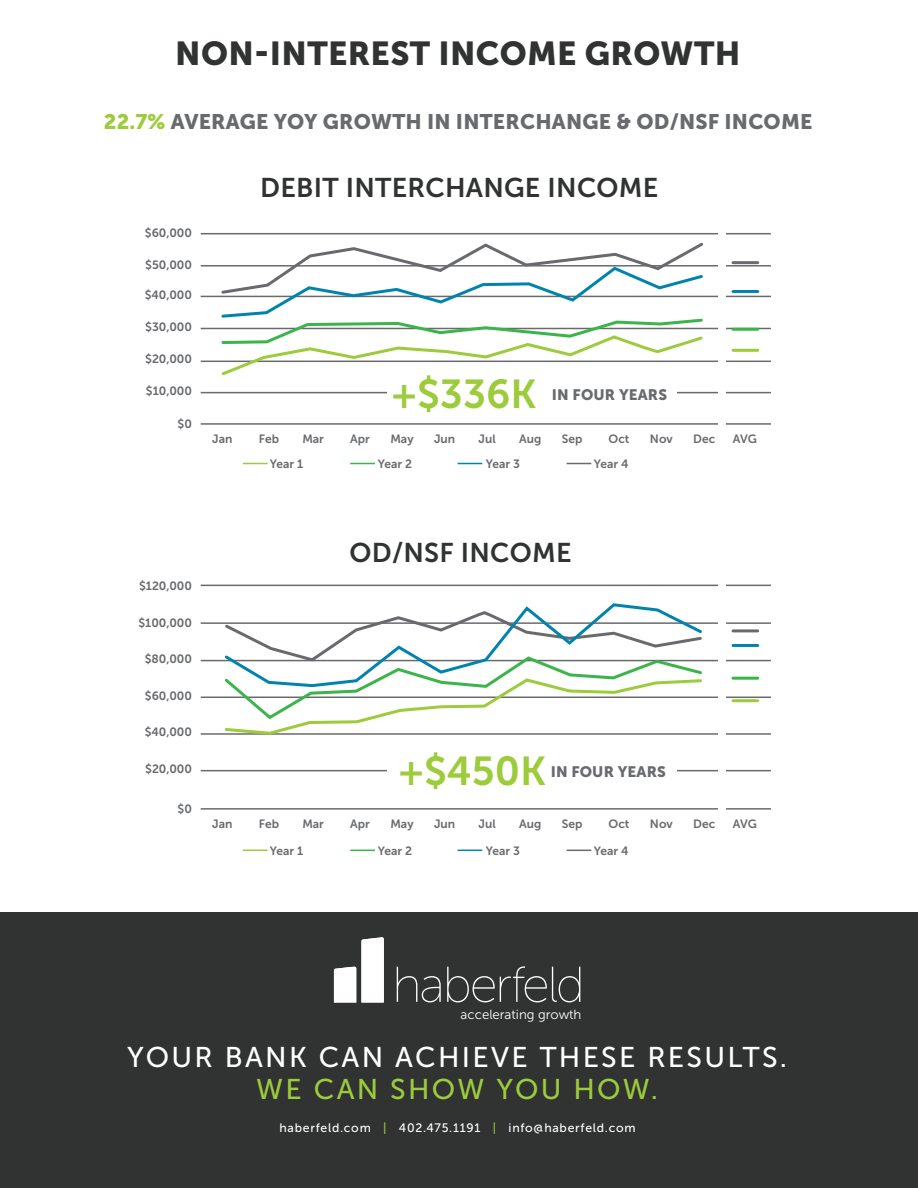
<style>
.page{position:relative;width:918px;height:1188px;background:#fff}
.page>*{position:absolute;margin:0;border:0;box-sizing:border-box;transform-origin:0 0}
.t1{font:40.2px "Museo Sans 700";color:#9ccb3b}
.t2{font:33px "Museo Sans 900";letter-spacing:.01em;color:#313232}
.t3{font:28.5px/31.5px "Museo Sans 500";letter-spacing:.08em;color:#fff;text-align:center}
.t4{font:27px "Museo Sans 700";letter-spacing:.01em;color:#313232}
.t5{font:21px "Museo Sans 900";letter-spacing:.01em;color:#686a6d}
.t6{font:15.15px "Museo Sans 900";letter-spacing:.01em;color:#686a6d}
.t7{font:13.2px "Museo Sans 300";color:#fff}
.t8{font:12.15px "Museo Sans 500";letter-spacing:.06em;color:#fff}
.t9{font:12px "Museo Sans 700";color:#686a6d}
.s1{color:#9ccb3b}
</style>
<div class="page">
<hr style="left:201px;top:423px;width:570px;height:2px;background:#686a6d">
<hr style="left:201px;top:392px;width:570px;height:1px;background:#686a6d">
<hr style="left:201px;top:361px;width:570px;height:1px;background:#686a6d">
<hr style="left:201px;top:328px;width:570px;height:1px;background:#686a6d">
<hr style="left:201px;top:296px;width:570px;height:1px;background:#686a6d">
<hr style="left:201px;top:265px;width:570px;height:2px;background:#686a6d">
<hr style="left:201px;top:233px;width:570px;height:1px;background:#686a6d">
<svg style="left:219px;top:242px;width:487px;height:134px"></svg>
<hr style="left:733px;top:349px;width:25px;height:3px;background:#9ccb3b">
<hr style="left:733px;top:328px;width:25px;height:3px;background:#3ab54a">
<hr style="left:733px;top:290px;width:25px;height:3px;background:#0084ad">
<hr style="left:733px;top:261px;width:25px;height:3px;background:#686a6d">
<div style="left:719px;top:220px;width:7px;height:232px;background:#fff"></div>
<div style="left:388px;top:377px;width:289px;height:33px;background:#fff"></div>
<div style="left:0;top:913px;width:918px;height:275px;background:#313232"></div>
<svg style="left:334px;top:937px;width:50px;height:66px"></svg>
<svg style="left:397px;top:967px;width:44px;height:35px"></svg>
<svg style="left:447px;top:966px;width:133px;height:36px"></svg>
<svg style="left:243px;top:463px;width:25px;height:1px"></svg>
<svg style="left:350px;top:463px;width:25px;height:1px"></svg>
<svg style="left:458px;top:463px;width:24px;height:1px"></svg>
<svg style="left:567px;top:463px;width:24px;height:1px"></svg>
<svg style="left:243px;top:850px;width:25px;height:1px"></svg>
<svg style="left:350px;top:850px;width:25px;height:1px"></svg>
<svg style="left:458px;top:850px;width:24px;height:1px"></svg>
<svg style="left:567px;top:850px;width:24px;height:1px"></svg>
<hr style="left:201px;top:808px;width:570px;height:2px;background:#686a6d">
<hr style="left:201px;top:770px;width:570px;height:1px;background:#686a6d">
<hr style="left:201px;top:733px;width:570px;height:2px;background:#686a6d">
<hr style="left:201px;top:697px;width:570px;height:1px;background:#686a6d">
<hr style="left:201px;top:660px;width:570px;height:1px;background:#686a6d">
<hr style="left:201px;top:622px;width:570px;height:2px;background:#686a6d">
<hr style="left:201px;top:585px;width:570px;height:1px;background:#686a6d">
<hr style="left:733px;top:699px;width:25px;height:3px;background:#9ccb3b">
<hr style="left:733px;top:677px;width:25px;height:3px;background:#3ab54a">
<hr style="left:733px;top:644px;width:25px;height:3px;background:#0084ad">
<hr style="left:733px;top:629px;width:25px;height:3px;background:#686a6d">
<div style="left:719px;top:574px;width:7px;height:263px;background:#fff"></div>
<svg style="left:222px;top:603px;width:483px;height:132px"></svg>
<div style="left:388px;top:755px;width:289px;height:33px;background:#fff"></div>
<p class="t2" style="left:175px;top:35px;width:567px">NON-INTEREST INCOME GROWTH</p>
<p class="t5" style="left:104px;top:110px;width:710px"><span class="s1">22.7%</span> AVERAGE YOY GROWTH IN INTERCHANGE &amp; OD/NSF INCOME</p>
<p class="t9" style="left:145px;top:227px;width:49px">$60,000</p>
<p class="t9" style="left:145px;top:259px;width:48px">$50,000</p>
<p class="t9" style="left:145px;top:288px;width:49px">$40,000</p>
<p class="t9" style="left:145px;top:320px;width:48px">$30,000</p>
<p class="t9" style="left:145px;top:353px;width:48px">$20,000</p>
<p class="t9" style="left:146px;top:385px;width:48px">$10,000</p>
<p class="t9" style="left:178px;top:417px;width:16px">$0</p>
<p class="t4" style="left:260px;top:172px;width:400px">DEBIT INTERCHANGE INCOME</p>
<p class="t1" style="left:392px;top:371px;width:146px">+$336K</p>
<p class="t6" style="left:552px;top:386px;width:117px">IN FOUR YEARS</p>
<p class="t9" style="left:212px;top:432px;width:22px">Jan</p>
<p class="t9" style="left:259px;top:432px;width:22px">Feb</p>
<p class="t9" style="left:302px;top:432px;width:23px">Mar</p>
<p class="t9" style="left:350px;top:432px;width:21px">Apr</p>
<p class="t9" style="left:390px;top:432px;width:25px">May</p>
<p class="t9" style="left:434px;top:432px;width:23px">Jun</p>
<p class="t9" style="left:479px;top:432px;width:19px">Jul</p>
<p class="t9" style="left:519px;top:432px;width:24px">Aug</p>
<p class="t9" style="left:562px;top:432px;width:22px">Sep</p>
<p class="t9" style="left:609px;top:432px;width:22px">Oct</p>
<p class="t9" style="left:650px;top:432px;width:24px">Nov</p>
<p class="t9" style="left:693px;top:432px;width:24px">Dec</p>
<p class="t9" style="left:733px;top:432px;width:26px">AVG</p>
<p class="t9" style="left:270px;top:457px;width:35px">Year 1</p>
<p class="t9" style="left:378px;top:457px;width:36px">Year 2</p>
<p class="t9" style="left:486px;top:457px;width:36px">Year 3</p>
<p class="t9" style="left:594px;top:457px;width:36px">Year 4</p>
<p class="t9" style="left:139px;top:579px;width:55px">$120,000</p>
<p class="t9" style="left:138px;top:616px;width:55px">$100,000</p>
<p class="t9" style="left:145px;top:653px;width:49px">$80,000</p>
<p class="t4" style="left:350px;top:537px;width:223px">OD/NSF INCOME</p>
<p class="t9" style="left:145px;top:689px;width:49px">$60,000</p>
<p class="t9" style="left:145px;top:725px;width:49px">$40,000</p>
<p class="t9" style="left:145px;top:762px;width:48px">$20,000</p>
<p class="t1" style="left:399px;top:749px;width:149px">+$450K</p>
<p class="t6" style="left:551px;top:763px;width:117px">IN FOUR YEARS</p>
<p class="t9" style="left:178px;top:802px;width:16px">$0</p>
<p class="t9" style="left:212px;top:817px;width:22px">Jan</p>
<p class="t9" style="left:259px;top:817px;width:22px">Feb</p>
<p class="t9" style="left:302px;top:817px;width:23px">Mar</p>
<p class="t9" style="left:350px;top:817px;width:21px">Apr</p>
<p class="t9" style="left:390px;top:817px;width:25px">May</p>
<p class="t9" style="left:434px;top:817px;width:23px">Jun</p>
<p class="t9" style="left:479px;top:817px;width:19px">Jul</p>
<p class="t9" style="left:519px;top:817px;width:24px">Aug</p>
<p class="t9" style="left:562px;top:817px;width:22px">Sep</p>
<p class="t9" style="left:609px;top:817px;width:22px">Oct</p>
<p class="t9" style="left:650px;top:817px;width:24px">Nov</p>
<p class="t9" style="left:693px;top:817px;width:24px">Dec</p>
<p class="t9" style="left:733px;top:817px;width:26px">AVG</p>
<p class="t9" style="left:270px;top:844px;width:35px">Year 1</p>
<p class="t9" style="left:378px;top:844px;width:36px">Year 2</p>
<p class="t9" style="left:486px;top:844px;width:36px">Year 3</p>
<p class="t9" style="left:594px;top:844px;width:36px">Year 4</p>
<p class="t7" style="left:461px;top:1007px;width:122px">accelerating growth</p>
<p class="t3" style="left:127px;top:1042px;width:661px">YOUR BANK CAN ACHIEVE THESE RESULTS.<br><span class="s1">WE CAN SHOW YOU HOW.</span></p>
<p class="t8" style="left:280px;top:1121px;width:358px">haberfeld.com <span class="s1">|</span> 402.475.1191 <span class="s1">|</span> info@haberfeld.com</p>
</div>
